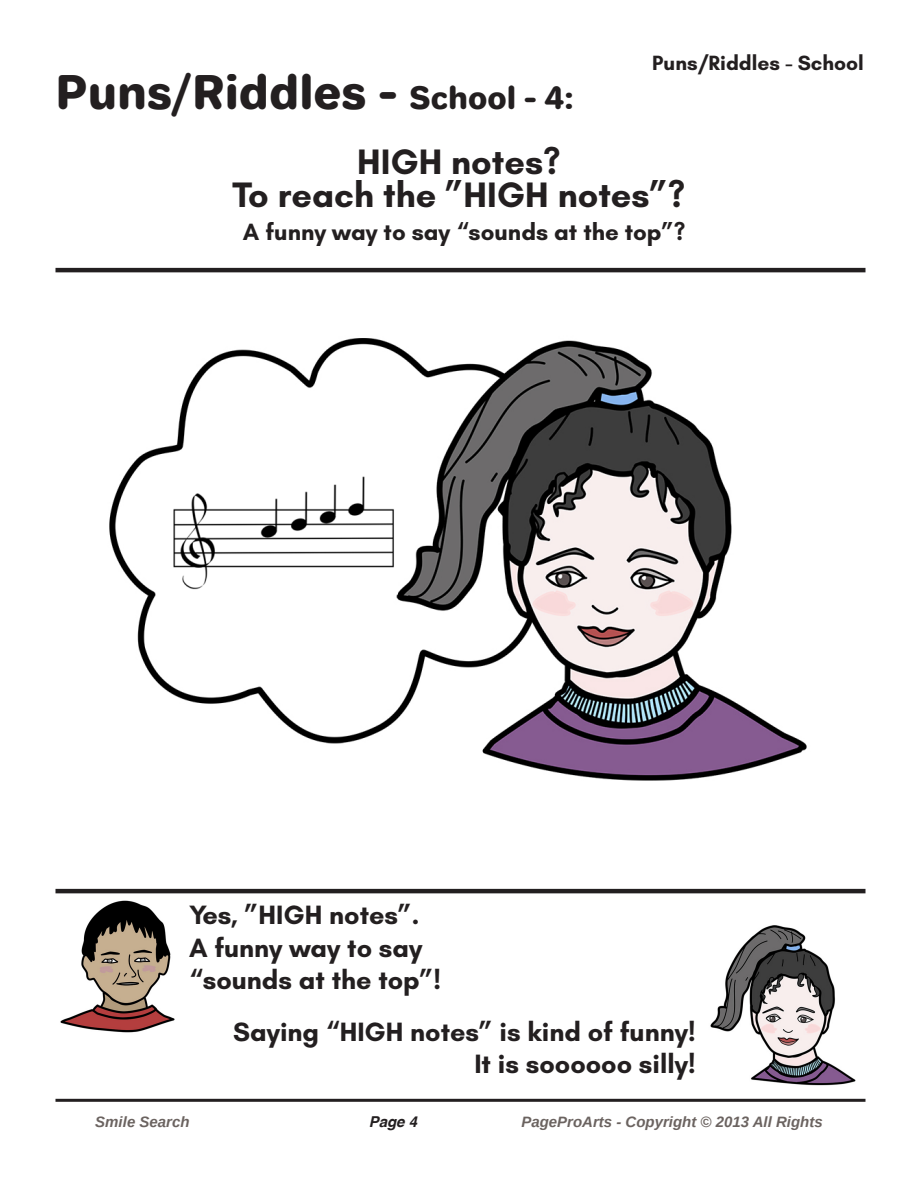
<style>
.page{position:relative;width:918px;height:1188px;background:#fff}
.page>*{position:absolute;margin:0;border:0;box-sizing:border-box;transform-origin:0 0}
.t1{font:45px "Jellee";color:#231f20}
.t2{font:700 36px "Glacial Indifference";color:#231f20}
.t3{font:700 27px "Glacial Indifference";color:#231f20}
.t4{font:700 24px "Glacial Indifference";color:#231f20}
.t5{font:700 21px "Glacial Indifference";color:#231f20}
.t6{font:italic 700 15px "Liberation Sans";color:#6b6360}
.t7{font:italic 700 15px "Helvetica";color:#231f20}
.s1{font-size:30px}
</style>
<div class="page">
<img style="left:109px;top:338px;width:698px;height:443px">
<hr style="left:56px;top:1099px;width:810px;height:3px;background:#231f20">
<img style="left:710px;top:925px;width:146px;height:161px">
<hr style="left:56px;top:889px;width:810px;height:4px;background:#231f20">
<img style="left:60px;top:900px;width:115px;height:133px">
<hr style="left:56px;top:268px;width:810px;height:4px;background:#231f20">
<p class="t1" style="left:56px;top:62px;width:520px">Puns/Riddles - <span class="s1">School - 4:</span></p>
<p class="t5" style="left:652px;top:50px;width:213px">Puns/Riddles - School</p>
<p class="t2" style="left:357px;top:140px;width:205px">HIGH notes?</p>
<p class="t2" style="left:233px;top:173px;width:454px">To reach the ”HIGH notes”?</p>
<p class="t4" style="left:243px;top:217px;width:444px">A funny way to say “sounds at the top”?</p>
<p class="t3" style="left:189px;top:898px;width:232px">Yes, ”HIGH notes”.</p>
<p class="t3" style="left:189px;top:931px;width:235px">A funny way to say</p>
<p class="t3" style="left:189px;top:963px;width:254px">“sounds at the top”!</p>
<p class="t3" style="left:233px;top:1015px;width:464px">Saying “HIGH notes” is kind of funny!</p>
<p class="t3" style="left:474px;top:1048px;width:223px">It is soooooo silly!</p>
<p class="t6" style="left:95px;top:1112px;width:96px">Smile Search</p>
<p class="t7" style="left:369px;top:1109px;width:50px">Page 4</p>
<p class="t6" style="left:521px;top:1112px;width:303px">PageProArts - Copyright © 2013 All Rights</p>
</div>
